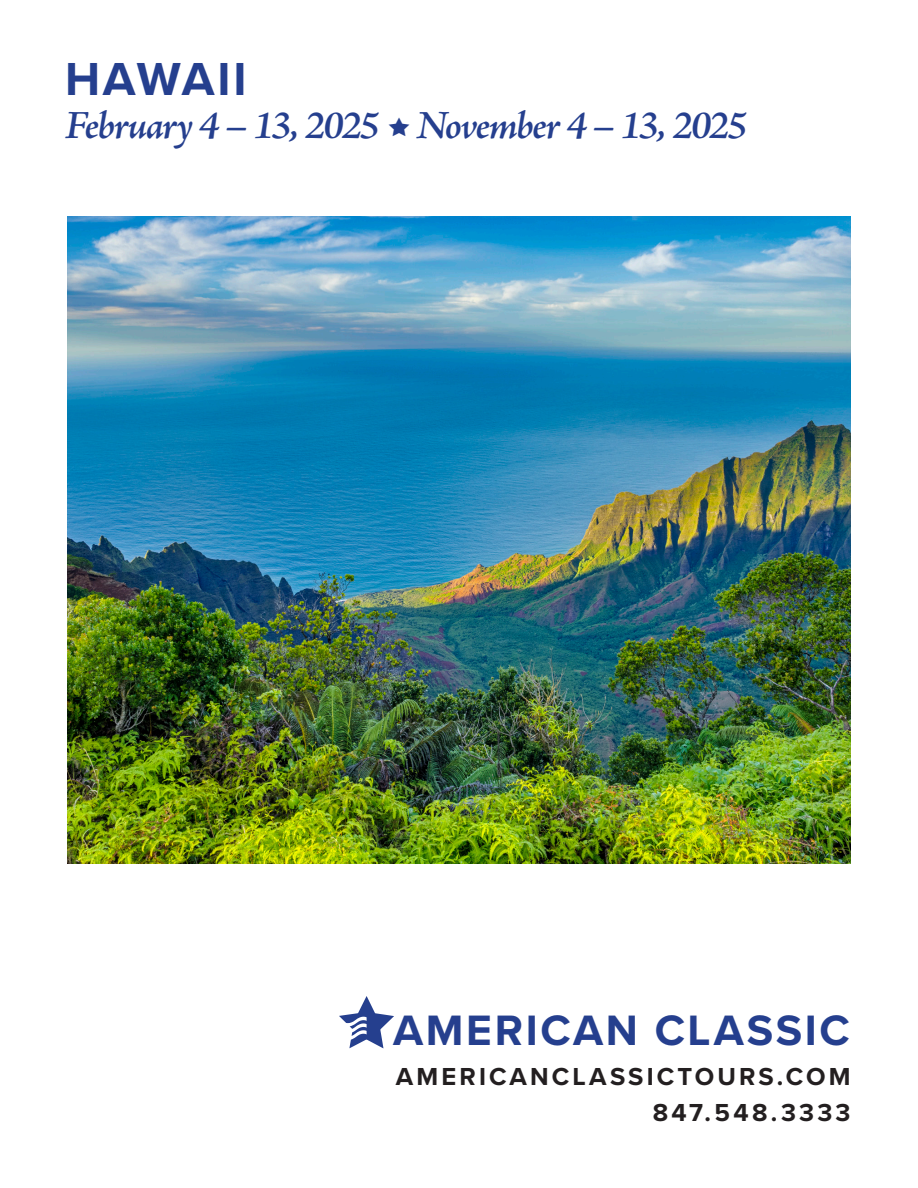
<style>
.page{position:relative;width:918px;height:1188px;background:#fff}
.page>*{position:absolute;margin:0;border:0;box-sizing:border-box;transform-origin:0 0}
.NEW_TOUR_White{font:700 48px "Proxima Nova";letter-spacing:.055em;color:#253f8e}
.t1{font:700 44.1px "Proxima Nova";letter-spacing:.06em;color:#253f8e}
.NEW_Large_Dates_White{font:italic 600 40.5px "Adobe Jenson Pro";letter-spacing:-.045em;color:#253f8e}
.t2{font:700 25.5px/36px "Proxima Nova";letter-spacing:.12em;color:#231f20;text-align:right}
</style>
<div class="page">
<svg style="left:339px;top:996px;width:55px;height:52px"></svg>
<img style="left:68px;top:216px;width:782px;height:648px">
<p class="NEW_TOUR_White" style="left:65px;top:43px;width:183px">HAWAII</p>
<p class="NEW_Large_Dates_White" style="left:65px;top:102px;width:684px">February 4 – 13, 2025 November 4 – 13, 2025</p>
<p class="t1" style="left:393px;top:998px;width:458px">AMERICAN CLASSIC</p>
<p class="t2" style="left:396px;top:1058px;width:456px">AMERICANCLASSICTOURS.COM<br>847.548.3333</p>
</div>
